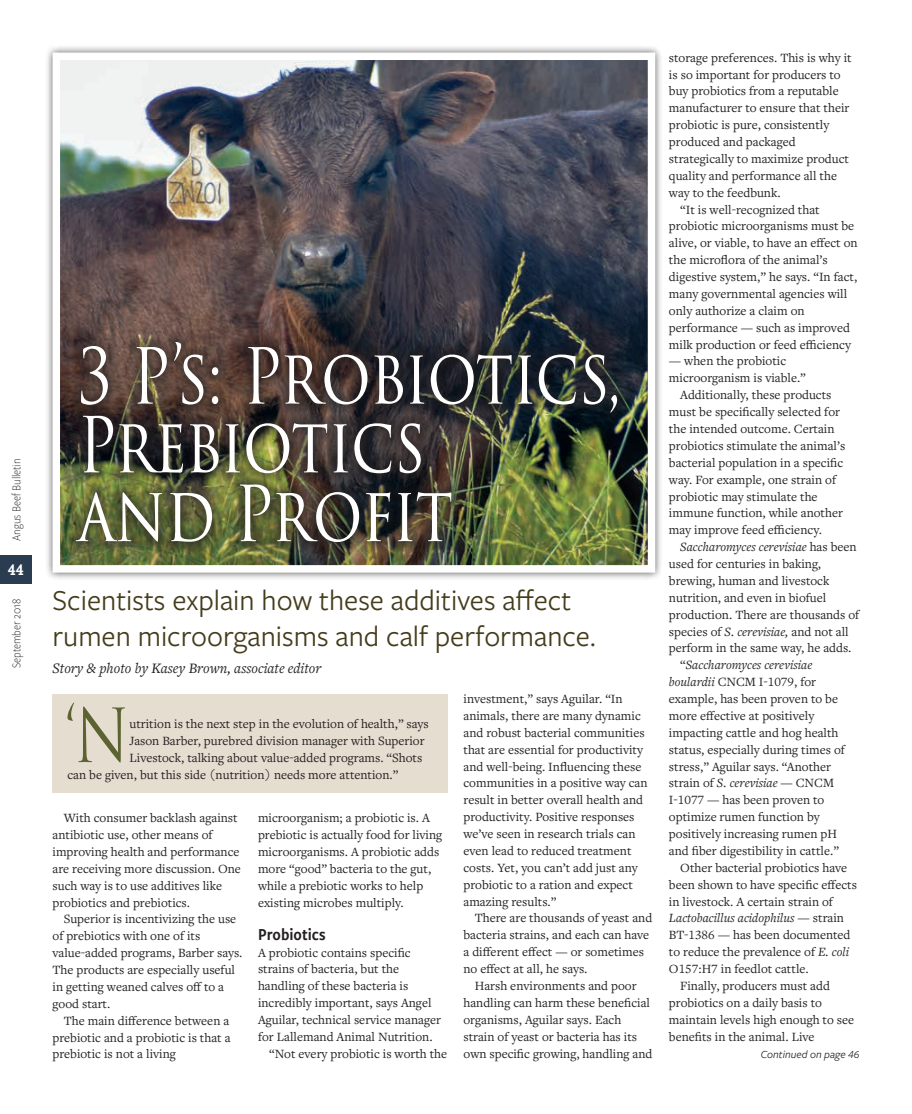
<style>
.page{position:relative;width:912px;height:1114px;background:#fff}
.page>*{position:absolute;margin:0;border:0;box-sizing:border-box;transform-origin:0 0}
.headline{font:75px/68.8px "Trajan Pro 3";letter-spacing:-.02em;color:#fff;scale:.82 1}
.body_text{font:72.38px "Trajan Pro 3";color:#5c6330;scale:.8 1}
.deck{font:30px/36px "Freight Sans Pro";color:#443c1b}
.subhead{font:17.5px "Freight Sans Cnd Pro Semi";color:#231f20}
.Page_Number{font:800 16.25px "Sutro";color:#fff;scale:.85 1}
.byline{font:italic 15px "Freight Text Pro";color:#231f20}
.body_text-2{font:13.12px/16.9px "Freight Text Pro";color:#231f20}
.angus_beef_bulletin{font:300 12.5px "Freight Sans Cnd Pro";letter-spacing:-.01em;color:#231f20}
.Issue_Date{font:300 12.5px "Freight Sans Cnd Pro";letter-spacing:-.01em;color:#231f20}
.Jump_To_caption{font:italic 11.25px "Freight Sans Pro";color:#231f20}
.s1{font-style:italic}
</style>
<div class="page">
<div style="left:0;top:556px;width:32px;height:28px;background:#2a3d50"></div>
<div style="left:45px;top:44px;width:618px;height:536px;background:#231f20;opacity:.75"></div>
<img style="left:61px;top:61px;width:585px;height:502px">
<div style="left:52px;top:52px;width:603px;height:520px;border:8px solid #fff"></div>
<div style="left:52px;top:694px;width:396px;height:99px;background:#e5ddd0"></div>
<img style="left:65px;top:332px;width:562px;height:221px">
<p class="angus_beef_bulletin" style="left:8px;top:541px;width:84px;rotate:-90deg">Angus Beef Bulletin</p>
<p class="Page_Number" style="left:8px;top:560px;width:20px">44</p>
<p class="Issue_Date" style="left:8px;top:668px;width:71px;rotate:-90deg">September 2018</p>
<p class="headline" style="left:77px;top:345px;width:665px">3 P’s: Probiotics,<br>Prebiotics</p>
<p class="headline" style="left:77px;top:483px;width:459px">and Profit</p>
<p class="deck" style="left:52px;top:581px;width:544px">Scientists explain how these additives affect rumen microorganisms and calf performance.</p>
<p class="byline" style="left:52px;top:658px;width:270px">Story &amp; photo by Kasey Brown, associate editor</p>
<p class="body_text" style="left:65px;top:686px;width:82px">‘N</p>
<p class="body_text-2" style="left:463px;top:690px;width:185px">investment,” says Aguilar. “In animals, there are many dynamic and robust bacterial communities that are essential for productivity and well-being. Influencing these communities in a positive way can result in better overall health and productivity. Positive responses we’ve seen in research trials can even lead to reduced treatment costs. Yet, you can’t add just any probiotic to a ration and expect amazing results.”</p>
<p class="body_text-2" style="left:463px;top:909px;width:190px;text-indent:11px">There are thousands of yeast and bacteria strains, and each can have a different effect — or sometimes no effect at all, he says.</p>
<p class="body_text-2" style="left:463px;top:977px;width:190px;text-indent:11px">Harsh environments and poor handling can harm these beneficial organisms, Aguilar says. Each strain of yeast or bacteria has its own specific growing, handling and</p>
<p class="body_text-2" style="left:129px;top:715px;width:301px">utrition is the next step in the evolution of health,” says</p>
<p class="body_text-2" style="left:129px;top:732px;width:296px">Jason Barber, purebred division manager with Superior</p>
<p class="body_text-2" style="left:129px;top:749px;width:294px">Livestock, talking about value-added programs. “Shots</p>
<p class="body_text-2" style="left:67px;top:766px;width:332px">can be given, but this side (nutrition) needs more attention.”</p>
<p class="body_text-2" style="left:52px;top:809px;width:190px;text-indent:11px">With consumer backlash against antibiotic use, other means of improving health and performance are receiving more discussion. One such way is to use additives like probiotics and prebiotics.</p>
<p class="body_text-2" style="left:52px;top:910px;width:191px;text-indent:11px">Superior is incentivizing the use of prebiotics with one of its value-added programs, Barber says.<br>The products are especially useful in getting weaned calves off to a good start.</p>
<p class="body_text-2" style="left:52px;top:1011px;width:179px;text-align:justify;text-indent:11px">The main difference between a prebiotic and a probiotic is that a prebiotic is not a living</p>
<p class="body_text-2" style="left:258px;top:809px;width:186px">microorganism; a probiotic is. A prebiotic is actually food for living microorganisms. A probiotic adds more “good” bacteria to the gut, while a prebiotic works to help existing microbes multiply.</p>
<p class="subhead" style="left:258px;top:922px;width:69px">Probiotics</p>
<p class="body_text-2" style="left:258px;top:943px;width:184px">A probiotic contains specific strains of bacteria, but the handling of these bacteria is incredibly important, says Angel<br>Aguilar, technical service manager for Lallemand Animal Nutrition.</p>
<p class="body_text-2" style="left:269px;top:1045px;width:179px">“Not every probiotic is worth the</p>
<p class="body_text-2" style="left:668px;top:49px;width:184px">storage preferences. This is why it is so important for producers to buy probiotics from a reputable manufacturer to ensure that their probiotic is pure, consistently produced and packaged strategically to maximize product quality and performance all the way to the feedbunk.</p>
<p class="body_text-2" style="left:668px;top:200px;width:190px;text-indent:11px">“It is well-recognized that probiotic microorganisms must be alive, or viable, to have an effect on the microflora of the animal’s digestive system,” he says. “In fact, many governmental agencies will only authorize a claim on performance — such as improved milk production or feed efficiency</p>
<p class="body_text-2" style="left:668px;top:352px;width:138px">— when the probiotic microorganism is viable.”</p>
<p class="body_text-2" style="left:668px;top:386px;width:178px;text-indent:11px">Additionally, these products must be specifically selected for the intended outcome. Certain probiotics stimulate the animal’s bacterial population in a specific way. For example, one strain of probiotic may stimulate the immune function, while another may improve feed efficiency.</p>
<p class="body_text-2" style="left:668px;top:538px;width:192px;text-indent:11px"><span class="s1">Saccharomyces cerevisiae</span> has been used for centuries in baking, brewing, human and livestock nutrition, and even in biofuel production. There are thousands of species of <span class="s1">S. cerevisiae,</span> and not all perform in the same way, he adds.</p>
<p class="body_text-2" style="left:668px;top:656px;width:177px;text-indent:11px">“<span class="s1">Saccharomyces cerevisiae boulardii</span> CNCM I-1079, for example, has been proven to be more effective at positively impacting cattle and hog health status, especially during times of stress,” Aguilar says. “Another strain of <span class="s1">S. cerevisiae</span> — CNCM<br>I-1077 — has been proven to optimize rumen function by positively increasing rumen pH and fiber digestibility in cattle.”</p>
<p class="body_text-2" style="left:668px;top:859px;width:189px;text-indent:11px">Other bacterial probiotics have been shown to have specific effects in livestock. A certain strain of<br><span class="s1">Lactobacillus acidophilus</span> — strain<br>BT-1386 — has been documented to reduce the prevalence of <span class="s1">E. coli<br></span>O157:H7 in feedlot cattle.</p>
<p class="body_text-2" style="left:668px;top:977px;width:186px;text-indent:11px">Finally, producers must add probiotics on a daily basis to maintain levels high enough to see benefits in the animal. Live</p>
<p class="Jump_To_caption" style="left:760px;top:1046px;width:100px">Continued on page 46</p>
</div>
